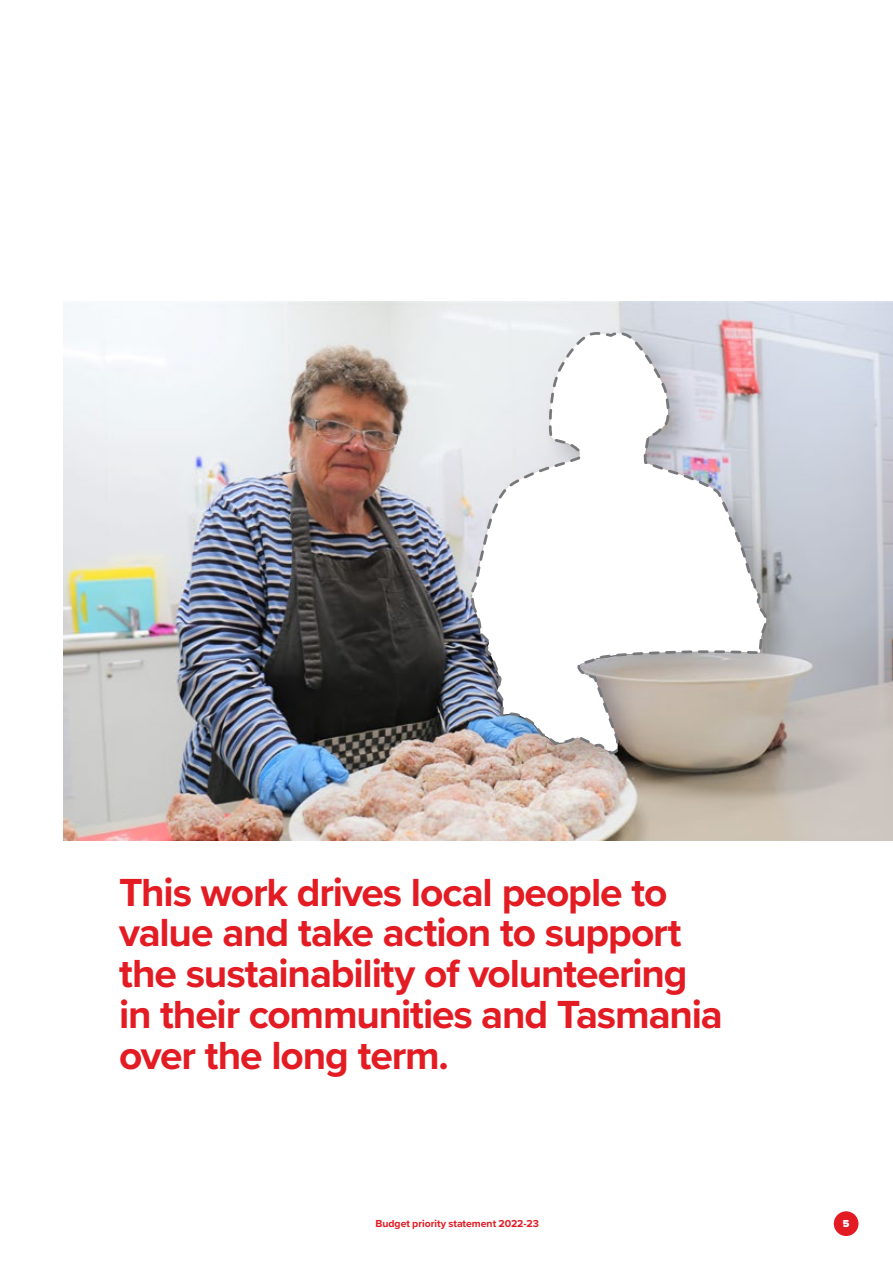
<style>
.page{position:relative;width:893px;height:1263px;background:#fff}
.page>*{position:absolute;margin:0;border:0;box-sizing:border-box;transform-origin:0 0}
.t1{font:700 40.65px/40.7px "Proxima Nova";letter-spacing:-.03em;color:#e31b23}
.t2{font:700 10.5px "Proxima Nova";letter-spacing:-.005em;color:#e31b23}
.t3{font:900 10.5px "Proxima Nova";color:#fff}
</style>
<div class="page">
<img style="left:64px;top:302px;width:829px;height:539px">
<img style="left:455px;top:316px;width:356px;height:481px">
<svg style="left:470px;top:328px;width:299px;height:429px"></svg>
<div style="left:834px;top:1211px;width:24px;height:25px;background:#e31b23;border-radius:50%"></div>
<p class="t1" style="left:119px;top:871px;width:605px">This work drives local people to value and take action to support the sustainability of volunteering in their communities and Tasmania over the long term.</p>
<p class="t2" style="left:375px;top:1216px;width:165px">Budget priority statement 2022-23</p>
<p class="t3" style="left:843px;top:1216px;width:8px">5</p>
</div>
